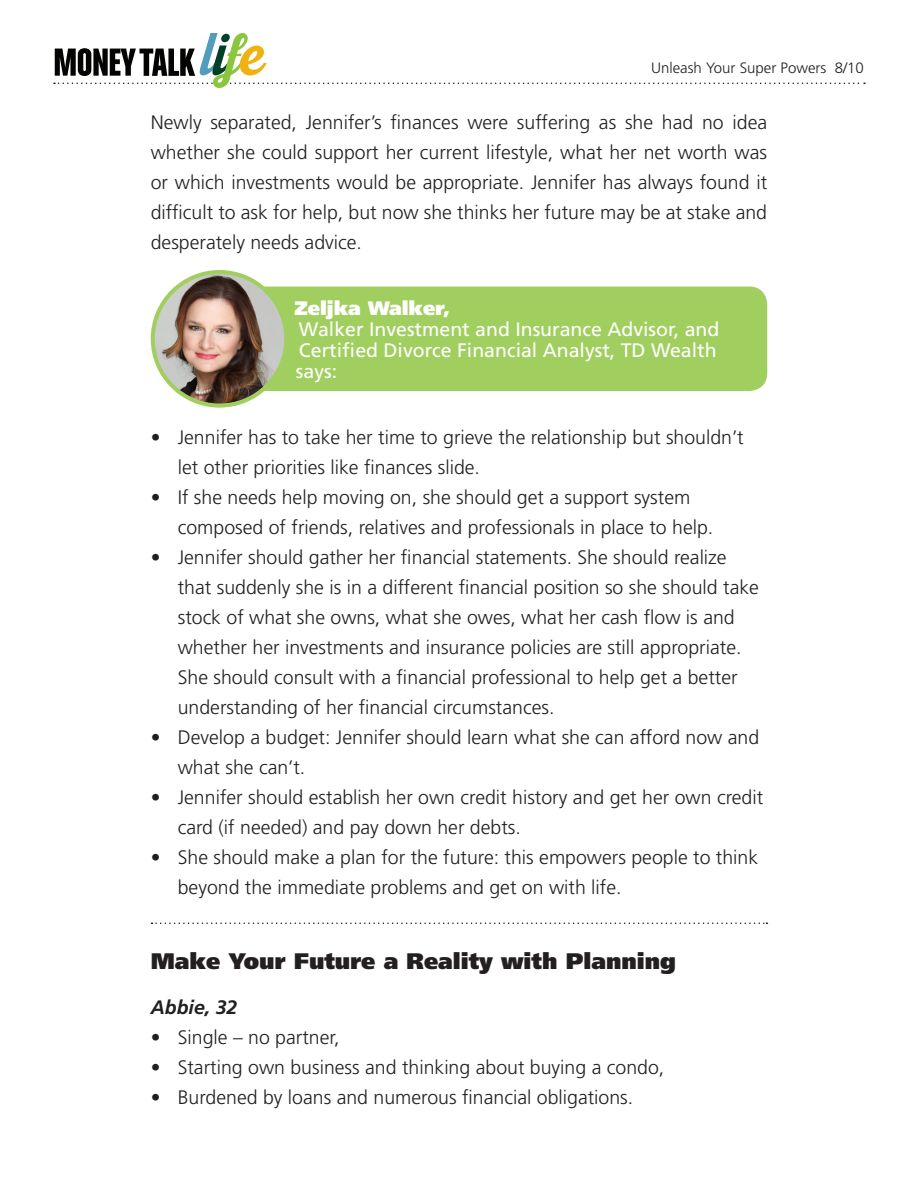
<style>
.page{position:relative;width:918px;height:1188px;background:#fff}
.page>*{position:absolute;margin:0;border:0;box-sizing:border-box;transform-origin:0 0}
.Body_Text_First_Para{font:900 22.5px "Frutiger LT Std";color:#231f20}
.Body_Text_First_Para-2{font:300 19.5px/30px "Frutiger LT Std";color:#231f20}
.Body_Text_First_Para-3{font:19.5px/21px "Frutiger LT Std";color:#fff}
.Body_Text_First_Para-4{font:900 19.5px "Frutiger LT Std";color:#fff}
.Body_Text_First_Para-5{font:italic 700 19.5px "Frutiger LT Std";color:#231f20}
.t1{font:300 15px "Frutiger LT Std";color:#231f20}
</style>
<div class="page">
<svg style="left:54px;top:33px;width:811px;height:55px"></svg>
<svg style="left:152px;top:922px;width:615px;height:2px"></svg>
<div style="left:203px;top:287px;width:564px;height:104px;background:#a1cf5f;border-radius:18px"></div>
<img style="left:153px;top:272px;width:133px;height:134px;border-radius:67px">
<div style="left:151px;top:270px;width:137px;height:138px;border:4px solid #a1cf5f;border-radius:50%"></div>
<p class="t1" style="left:651px;top:59px;width:214px">Unleash Your Super Powers 8/10</p>
<p class="Body_Text_First_Para-2" style="left:151px;top:108px;width:618px;text-align:justify">Newly separated, Jennifer’s finances were suffering as she had no idea whether she could support her current lifestyle, what her net worth was or which investments would be appropriate. Jennifer has always found it difficult to ask for help, but now she thinks her future may be at stake and desperately needs advice.</p>
<p class="Body_Text_First_Para-4" style="left:294px;top:296px;width:158px">Zeljka Walker,</p>
<p class="Body_Text_First_Para-3" style="left:296px;top:318px;width:425px">Walker Investment and Insurance Advisor, and<br>Certified Divorce Financial Analyst, TD Wealth says:</p>
<p class="Body_Text_First_Para-2" style="left:178px;top:423px;width:567px;text-indent:-27px">• Jennifer has to take her time to grieve the relationship but shouldn’t let other priorities like finances slide.</p>
<p class="Body_Text_First_Para-2" style="left:178px;top:483px;width:537px;text-indent:-27px">• If she needs help moving on, she should get a support system composed of friends, relatives and professionals in place to help.</p>
<p class="Body_Text_First_Para-2" style="left:178px;top:543px;width:583px;text-indent:-27px">• Jennifer should gather her financial statements. She should realize that suddenly she is in a different financial position so she should take stock of what she owns, what she owes, what her cash flow is and whether her investments and insurance policies are still appropriate.<br>She should consult with a financial professional to help get a better understanding of her financial circumstances.</p>
<p class="Body_Text_First_Para-2" style="left:178px;top:723px;width:583px;text-indent:-27px">• Develop a budget: Jennifer should learn what she can afford now and what she can’t.</p>
<p class="Body_Text_First_Para-2" style="left:178px;top:783px;width:587px;text-indent:-27px">• Jennifer should establish her own credit history and get her own credit card (if needed) and pay down her debts.</p>
<p class="Body_Text_First_Para-2" style="left:178px;top:843px;width:582px;text-indent:-27px">• She should make a plan for the future: this empowers people to think beyond the immediate problems and get on with life.</p>
<p class="Body_Text_First_Para" style="left:151px;top:947px;width:527px">Make Your Future a Reality with Planning</p>
<p class="Body_Text_First_Para-5" style="left:151px;top:996px;width:88px">Abbie, 32</p>
<p class="Body_Text_First_Para-2" style="left:151px;top:1023px;width:190px">• Single – no partner,</p>
<p class="Body_Text_First_Para-2" style="left:151px;top:1053px;width:515px">• Starting own business and thinking about buying a condo,</p>
<p class="Body_Text_First_Para-2" style="left:151px;top:1083px;width:484px">• Burdened by loans and numerous financial obligations.</p>
</div>
